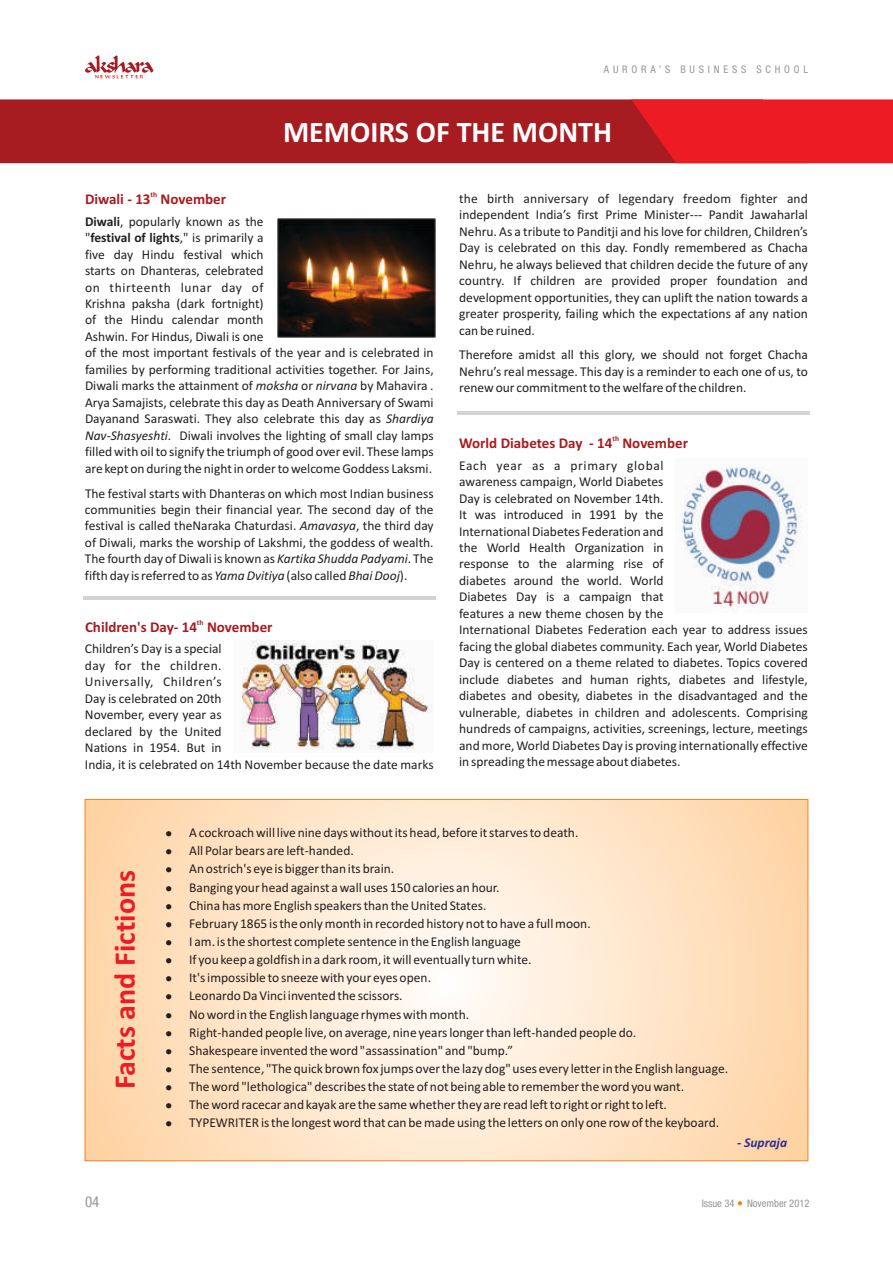
<style>
.page{position:relative;width:893px;height:1263px;background:#fff}
.page>*{position:absolute;margin:0;border:0;box-sizing:border-box;transform-origin:0 0}
.t1{font:700 30px "Calibri";color:#fff}
.t2{font:700 30px "Calibri";color:#ed1c24}
.t3{font:700 15px "Calibri";color:#a71c20}
.t4{font:condensed 15px "Helvetica 57";color:#949698}
.t5{font:13.5px/16.5px "Calibri";color:#231f20}
.t6{font:italic 700 13.5px "Calibri";color:#2e3092}
.t7{font:condensed 10.5px "Helvetica 57";letter-spacing:.36em;color:#949698}
.t8{font:condensed 10.5px "Helvetica 57";color:#949698}
.t9{font:700 7.5px "Calibri";color:#a71c20}
.s1{font-weight:700}
.s2{font-style:italic}
</style>
<div class="page">
<svg style="left:85px;top:55px;width:69px;height:23px"></svg>
<div style="left:0;top:99px;width:631px;height:64px;background:#a71c20"></div>
<svg style="left:631px;top:99px;width:262px;height:64px;background:#e61d24"></svg>
<svg style="left:738px;top:1201px;width:4px;height:4px"></svg>
<img style="left:675px;top:467px;width:127px;height:143px">
<img style="left:242px;top:640px;width:191px;height:110px">
<img style="left:278px;top:219px;width:157px;height:118px">
<hr style="left:83px;top:597px;width:352px;height:3px;background:#d1d3d4">
<hr style="left:458px;top:411px;width:352px;height:4px;background:#d1d3d4">
<svg style="left:87px;top:801px;width:719px;height:358px;background:#fee5c9"></svg>
<p class="t7" style="left:604px;top:65px;width:206px">AURORA’S BUSINESS SCHOOL</p>
<h1 class="t1" style="left:283px;top:120px;width:331px">MEMOIRS OF THE MONTH</h1>
<p class="t9" style="left:151px;top:191px;width:8px">th</p>
<p class="t3" style="left:85px;top:193px;width:143px">Diwali - 13 November</p>
<p class="t5" style="left:85px;top:214px;width:350px"><span class="s1">Diwali</span>, popularly known as the<br>"<span class="s1">festival of lights</span>," is primarily a<br>five day Hindu festival which<br>starts on Dhanteras, celebrated<br>on thirteenth lunar day of<br>Krishna paksha (dark fortnight)<br>of the Hindu calendar month<br>Ashwin. For Hindus, Diwali is one<br>of the most important festivals of the year and is celebrated in families by performing traditional activities together. For Jains, Diwali marks the attainment of <span class="s2">moksha</span> or <span class="s2">nirvana</span> by Mahavira .<br>Arya Samajists, celebrate this day as Death Anniversary of Swami Dayanand Saraswati. They also celebrate this day as <span class="s2">Shardiya Nav-Shasyeshti</span>. Diwali involves the lighting of small clay lamps filled with oil to signify the triumph of good over evil. These lamps are kept on during the night in order to welcome Goddess Laksmi.</p>
<p class="t5" style="left:85px;top:486px;width:350px;text-align:justify">The festival starts with Dhanteras on which most Indian business communities begin their financial year. The second day of the festival is called theNaraka Chaturdasi. <span class="s2">Amavasya</span>, the third day of Diwali, marks the worship of Lakshmi, the goddess of wealth.<br>The fourth day of Diwali is known as <span class="s2">Kartika Shudda Padyami</span>. The fifth day is referred to as <span class="s2">Yama Dvitiya</span> (also called <span class="s2">Bhai Dooj</span>).</p>
<p class="t9" style="left:197px;top:619px;width:8px">th</p>
<p class="t3" style="left:85px;top:621px;width:189px">Children's Day- 14 November</p>
<p class="t5" style="left:85px;top:641px;width:350px">Children’s Day is a special<br>day for the children.<br>Universally, Children’s<br>Day is celebrated on 20th<br>November, every year as<br>declared by the United<br>Nations in 1954. But in<br>India, it is celebrated on 14th November because the date marks</p>
<p class="t5" style="left:459px;top:191px;width:350px;text-align:justify">the birth anniversary of legendary freedom fighter and independent India’s first Prime Minister--- Pandit Jawaharlal Nehru. As a tribute to Panditji and his love for children, Children’s Day is celebrated on this day. Fondly remembered as Chacha Nehru, he always believed that children decide the future of any country. If children are provided proper foundation and development opportunities, they can uplift the nation towards a greater prosperity, failing which the expectations af any nation can be ruined.</p>
<p class="t5" style="left:459px;top:348px;width:350px;text-align:justify">Therefore amidst all this glory, we should not forget Chacha Nehru’s real message. This day is a reminder to each one of us, to renew our commitment to the welfare of the children.</p>
<p class="t9" style="left:612px;top:435px;width:8px">th</p>
<p class="t3" style="left:459px;top:437px;width:230px">World Diabetes Day - 14 November</p>
<p class="t5" style="left:459px;top:458px;width:350px">Each year as a primary global<br>awareness campaign, World Diabetes<br>Day is celebrated on November 14th.<br>It was introduced in 1991 by the<br>International Diabetes Federation and<br>the World Health Organization in<br>response to the alarming rise of<br>diabetes around the world. World<br>Diabetes Day is a campaign that<br>features a new theme chosen by the<br>International Diabetes Federation each year to address issues facing the global diabetes community. Each year, World Diabetes Day is centered on a theme related to diabetes. Topics covered include diabetes and human rights, diabetes and lifestyle, diabetes and obesity, diabetes in the disadvantaged and the vulnerable, diabetes in children and adolescents. Comprising hundreds of campaigns, activities, screenings, lecture, meetings and more, World Diabetes Day is proving internationally effective in spreading the message about diabetes.</p>
<h1 class="t2" style="left:112px;top:1089px;width:221px;rotate:-90deg">Facts and Fictions</h1>
<p class="t4" style="left:85px;top:1196px;width:16px">04</p>
<p class="t5" style="left:166px;top:826px;width:414px">● A cockroach will live nine days without its head, before it starves to death.</p>
<p class="t5" style="left:166px;top:844px;width:190px">● All Polar bears are left-handed.</p>
<p class="t5" style="left:166px;top:862px;width:230px">● An ostrich's eye is bigger than its brain.</p>
<p class="t5" style="left:166px;top:880px;width:336px">● Banging your head against a wall uses 150 calories an hour.</p>
<p class="t5" style="left:166px;top:898px;width:322px">● China has more English speakers than the United States.</p>
<p class="t5" style="left:166px;top:916px;width:427px">● February 1865 is the only month in recorded history not to have a full moon.</p>
<p class="t5" style="left:166px;top:934px;width:357px">● I am. is the shortest complete sentence in the English language</p>
<p class="t5" style="left:166px;top:952px;width:368px">● If you keep a goldfish in a dark room, it will eventually turn white.</p>
<p class="t5" style="left:165px;top:971px;width:267px">● It's impossible to sneeze with your eyes open.</p>
<p class="t5" style="left:165px;top:989px;width:239px">● Leonardo Da Vinci invented the scissors.</p>
<p class="t5" style="left:165px;top:1007px;width:305px">● No word in the English language rhymes with month.</p>
<p class="t5" style="left:165px;top:1025px;width:472px">● Right-handed people live, on average, nine years longer than left-handed people do.</p>
<p class="t5" style="left:165px;top:1043px;width:349px">● Shakespeare invented the word "assassination" and "bump.”</p>
<p class="t5" style="left:165px;top:1061px;width:564px">● The sentence, "The quick brown fox jumps over the lazy dog" uses every letter in the English language.</p>
<p class="t5" style="left:165px;top:1079px;width:520px">● The word "lethologica" describes the state of not being able to remember the word you want.</p>
<p class="t5" style="left:165px;top:1097px;width:503px">● The word racecar and kayak are the same whether they are read left to right or right to left.</p>
<p class="t5" style="left:165px;top:1116px;width:555px">● TYPEWRITER is the longest word that can be made using the letters on only one row of the keyboard.</p>
<p class="t6" style="left:737px;top:1136px;width:52px">- Supraja</p>
<p class="t8" style="left:702px;top:1199px;width:109px">Issue 34 November 2012</p>
</div>
